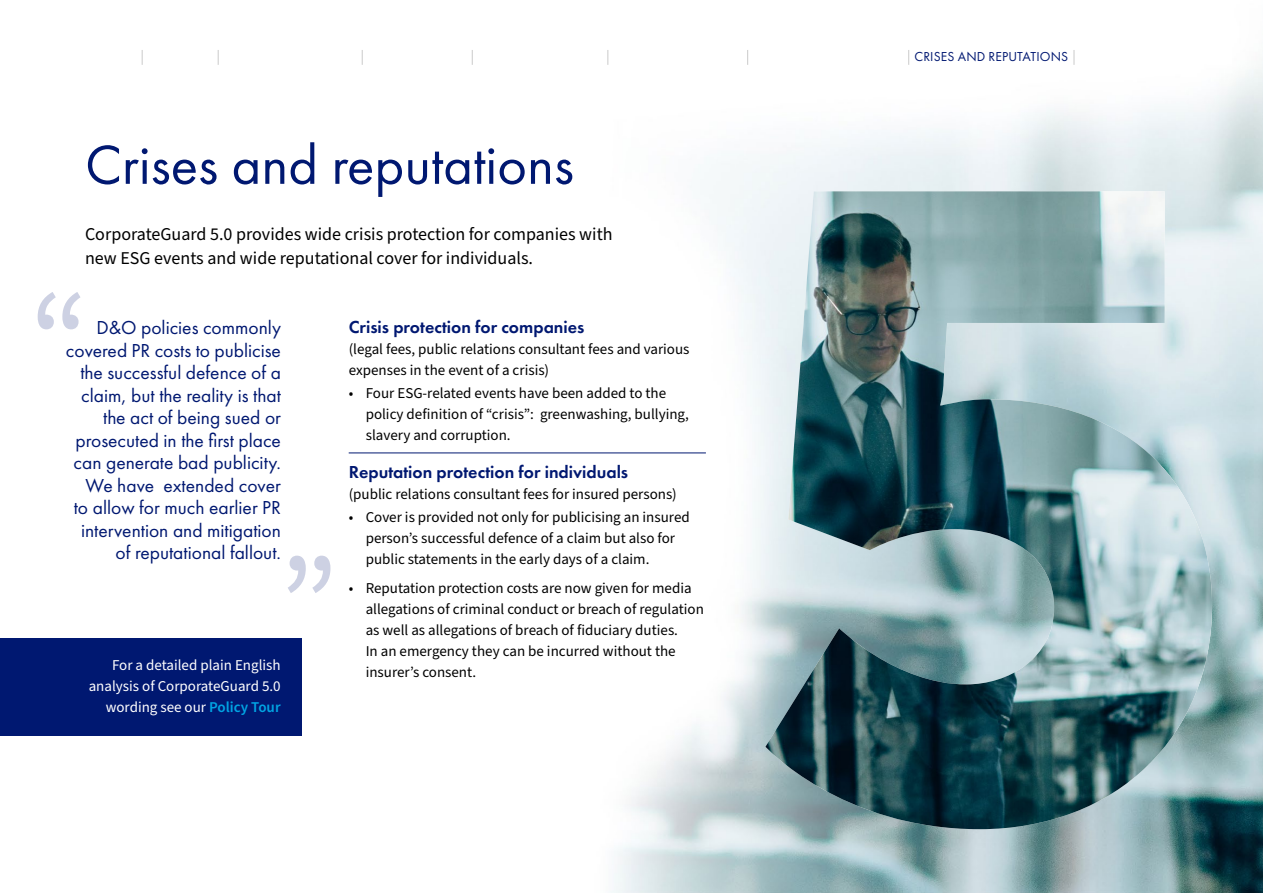
<style>
.page{position:relative;width:1263px;height:893px;background:#fff}
.page>*{position:absolute;margin:0;border:0;box-sizing:border-box;transform-origin:0 0}
.t1{font:139.5px "Source Sans Pro";color:#001871}
.head_h1{font:57px "Futura PT";color:#001871}
.quote{font:19.5px/22.5px "Futura PT";color:#001871;text-align:right}
.intro_p{font:18px/24px "Source Sans Pro";color:#000}
.t2{font:600 18px "Futura PT";color:#001871}
.bullet_p{font:15px/21px "Source Sans Pro";color:#000}
.bullet_underline{font:15px/21px "Source Sans Pro";color:#000}
.tour{font:15px/21px "Source Sans Pro";color:#fff;text-align:right}
.nav_on{font:13.5px "Futura PT";letter-spacing:.01em;color:#001871}
.s1{font-weight:600;color:#00a4e3}
</style>
<div class="page">
<img style="left:141px;top:50px;width:1122px;height:843px">
<img style="left:765px;top:191px;width:447px;height:638px">
<div style="left:349px;top:319px;width:357px;height:371px;background:#fff"></div>
<hr style="left:349px;top:453px;width:357px;height:1px;background:#001871">
<div style="left:66px;top:319px;width:215px;height:265px;background:#fff"></div>
<div style="left:85px;top:140px;width:502px;height:70px;background:#fff"></div>
<div style="left:85px;top:221px;width:546px;height:60px;background:#fff"></div>
<div style="left:0;top:638px;width:302px;height:98px;background:#001871"></div>
<svg style="left:362px;top:50px;width:1px;height:15px"></svg>
<svg style="left:472px;top:50px;width:1px;height:15px"></svg>
<svg style="left:607px;top:50px;width:1px;height:15px"></svg>
<svg style="left:142px;top:50px;width:1px;height:15px"></svg>
<svg style="left:218px;top:50px;width:1px;height:15px"></svg>
<svg style="left:747px;top:50px;width:1px;height:15px"></svg>
<svg style="left:908px;top:50px;width:1px;height:15px"></svg>
<svg style="left:1073px;top:50px;width:1px;height:15px"></svg>
<h1 class="head_h1" style="left:85px;top:131px;width:490px">Crises and reputations</h1>
<p class="intro_p" style="left:85px;top:222px;width:529px">CorporateGuard 5.0 provides wide crisis protection for companies with new ESG events and wide reputational cover for individuals.</p>
<h1 class="t1" style="left:30px;top:249px;width:61px">“</h1>
<p class="quote" style="left:66px;top:316px;width:217px">D&amp;O policies commonly covered PR costs to publicise the successful defence of a claim, but the reality is that the act of being sued or prosecuted in the first place can generate bad publicity.<br>We have extended cover<br>to allow for much earlier PR intervention and mitigation of reputational fallout.</p>
<h1 class="t1" style="left:279px;top:514px;width:61px">”</h1>
<p class="tour" style="left:89px;top:655px;width:193px">For a detailed plain English analysis of CorporateGuard 5.0 wording see our <span class="s1">Policy Tour</span></p>
<h2 class="t2" style="left:349px;top:315px;width:237px">Crisis protection for companies</h2>
<h2 class="bullet_p" style="left:349px;top:339px;width:342px">(legal fees, public relations consultant fees and various expenses in the event of a crisis)</h2>
<p class="bullet_underline" style="left:366px;top:383px;width:325px;text-indent:-17px">• Four ESG-related events have been added to the policy definition of “crisis”: greenwashing, bullying, slavery and corruption.</p>
<h2 class="t2" style="left:349px;top:460px;width:281px">Reputation protection for individuals</h2>
<h2 class="bullet_p" style="left:349px;top:484px;width:330px">(public relations consultant fees for insured persons)</h2>
<p class="bullet_p" style="left:366px;top:507px;width:326px;text-indent:-17px">• Cover is provided not only for publicising an insured person’s successful defence of a claim but also for public statements in the early days of a claim.</p>
<p class="bullet_p" style="left:366px;top:578px;width:340px;text-indent:-17px">• Reputation protection costs are now given for media allegations of criminal conduct or breach of regulation as well as allegations of breach of fiduciary duties.<br>In an emergency they can be incurred without the insurer’s consent.</p>
<p class="nav_on" style="left:914px;top:49px;width:155px">CRISES AND REPUTATIONS</p>
</div>
